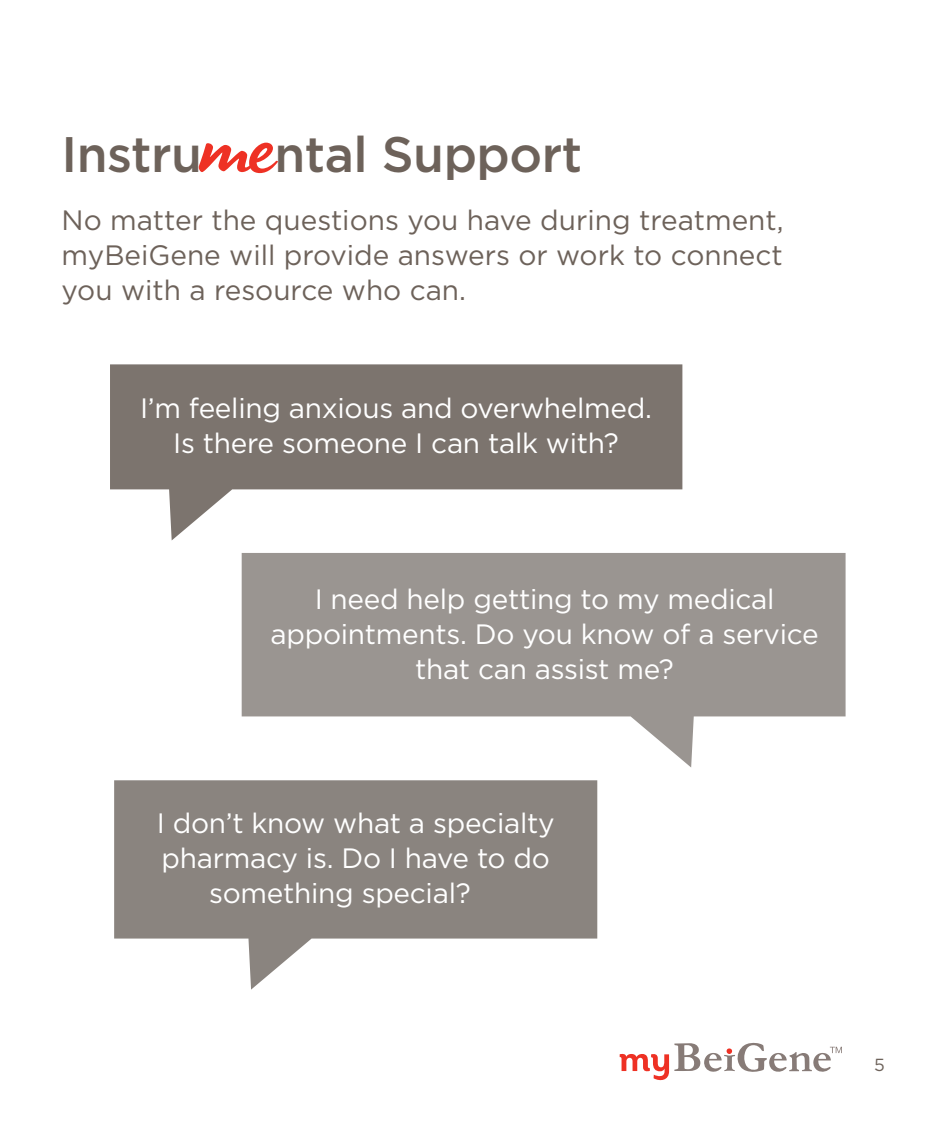
<style>
.page{position:relative;width:945px;height:1134px;background:#fff}
.page>*{position:absolute;margin:0;border:0;box-sizing:border-box;transform-origin:0 0}
.t1{font:500 49.88px "Gotham";letter-spacing:-.01em;color:#6d625a}
.t2{font:28px/35px "Gotham";letter-spacing:-.01em;color:#fff;text-align:center}
.t3{font:28px/35px "Gotham";color:#6d625a;text-align:justify}
.t4{font:17.5px "Gotham";color:#6d625a}
.s1{font-family:"Timeout";font-weight:400;font-size:100.1px;color:#ee3124}
</style>
<div class="page">
<svg style="left:620px;top:1043px;width:222px;height:38px"></svg>
<svg style="left:114px;top:780px;width:483px;height:210px;fill:#8a847f"></svg>
<svg style="left:242px;top:553px;width:604px;height:215px;fill:#9a9591"></svg>
<svg style="left:110px;top:364px;width:572px;height:176px;fill:#7c746e"></svg>
<h1 class="t1" style="left:62px;top:121px;width:522px">Instru<span class="s1">me</span>ntal Support</h1>
<p class="t3" style="left:62px;top:202px;width:724px">No matter the questions you have during treatment, myBeiGene will provide answers or work to connect you with a resource who can.</p>
<p class="t2" style="left:140px;top:390px;width:514px">I’m feeling anxious and overwhelmed.<br>Is there someone I can talk with?</p>
<p class="t2" style="left:271px;top:581px;width:550px">I need help getting to my medical appointments. Do you know of a service that can assist me?</p>
<p class="t2" style="left:157px;top:805px;width:399px">I don’t know what a specialty</p>
<p class="t2" style="left:161px;top:840px;width:390px">pharmacy is. Do I have to do</p>
<p class="t2" style="left:209px;top:875px;width:263px">something special?</p>
<p class="t4" style="left:874px;top:1054px;width:12px">5</p>
</div>
